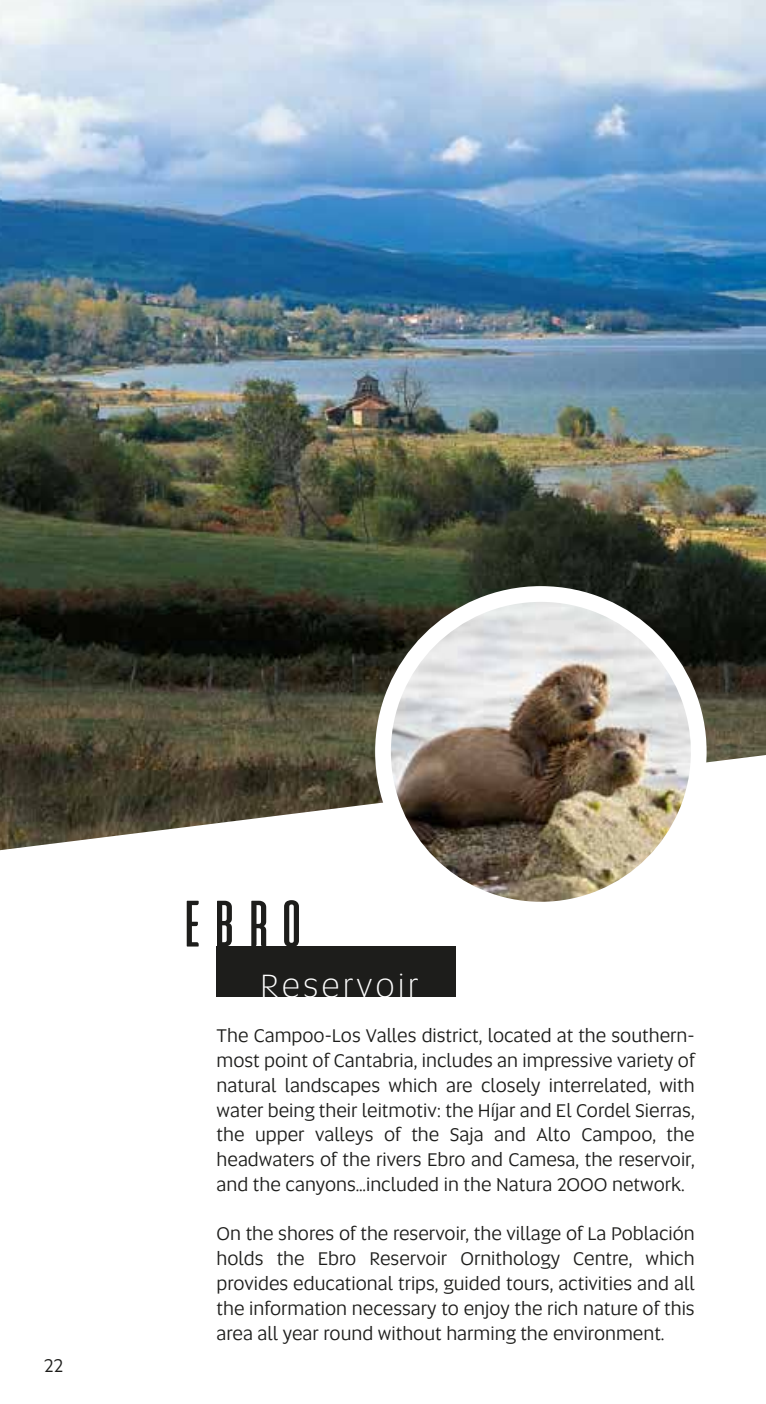
<style>
.page{position:relative;width:766px;height:1404px;background:#fff}
.page>*{position:absolute;margin:0;border:0;box-sizing:border-box;transform-origin:0 0}
.t1{font:77.62px "aliensandcows";color:#1d1d1b}
.t2{font:300 33.98px "Altis";letter-spacing:.09em;color:#fff}
.t3{font:19.12px/24.8px "Altis";color:#1d1d1b;text-align:justify}
</style>
<div class="page">
<div style="left:216px;top:946px;width:239px;height:50px;background:#1d1d1b"></div>
<img style="left:0;top:0;width:765px;height:850px">
<img style="left:383px;top:594px;width:315px;height:315px;border-radius:155px">
<div style="left:375px;top:586px;width:331px;height:331px;border:16px solid #fff;border-radius:50%"></div>
<p class="t3" style="left:44px;top:1352px;width:20px">22</p>
<h1 class="t1" style="left:177px;top:878px;width:133px">EBRO</h1>
<h2 class="t2" style="left:260px;top:962px;width:160px">Reservoir</h2>
<p class="t3" style="left:216px;top:1022px;width:479px">The Campoo-Los Valles district, located at the southern&shy;most point of Cantabria, includes an impressive variety of natural landscapes which are closely interrelated, with water being their leitmotiv: the Híjar and El Cordel Sierras, the upper valleys of the Saja and Alto Campoo, the headwaters of the rivers Ebro and Camesa, the reservoir, and the canyons…included in the Natura 2000 network.</p>
<p class="t3" style="left:216px;top:1220px;width:479px">On the shores of the reservoir, the village of La Población holds the Ebro Reservoir Ornithology Centre, which provides educational trips, guided tours, activities and all the information necessary to enjoy the rich nature of this area all year round without harming the environment.</p>
</div>
